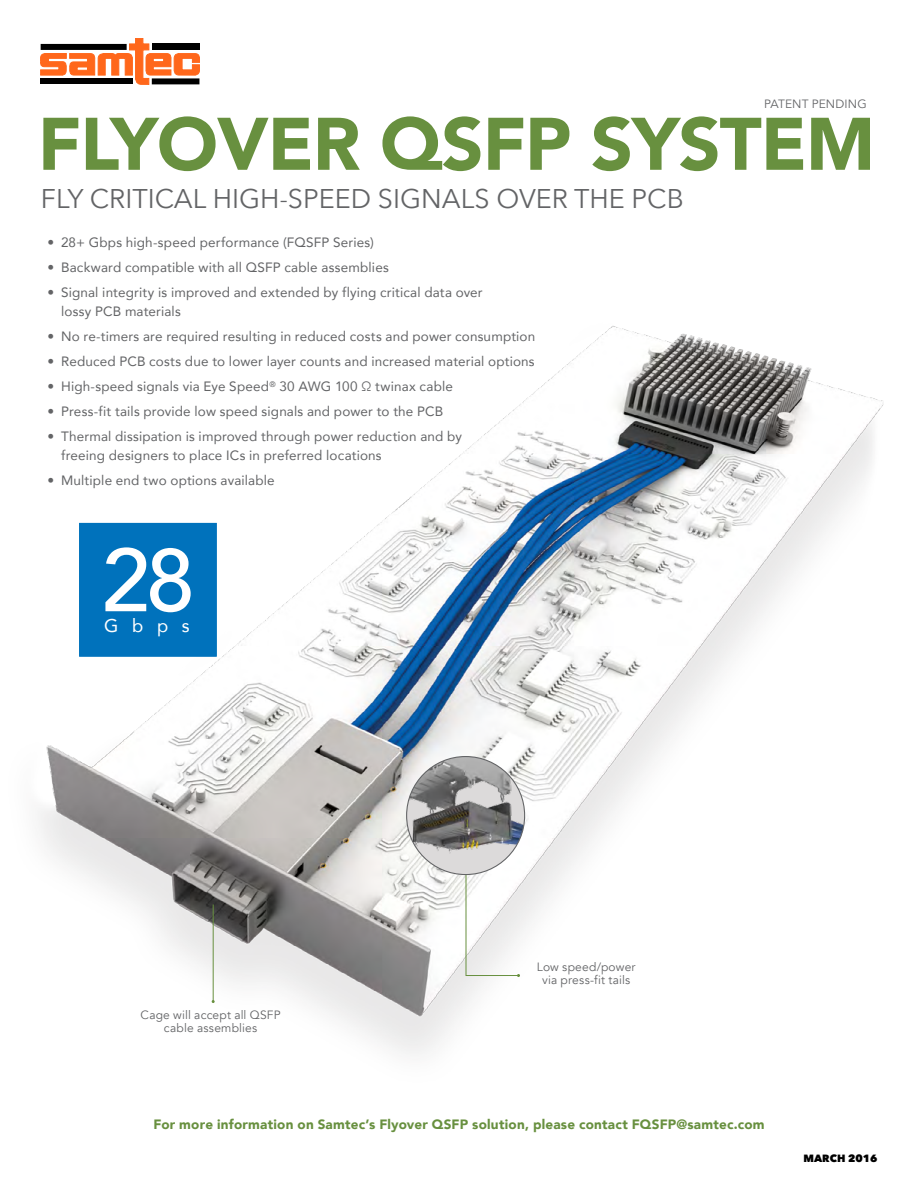
<style>
.page{position:relative;width:918px;height:1188px;background:#fff}
.page>*{position:absolute;margin:0;border:0;box-sizing:border-box;transform-origin:0 0}
.t1{font:500 87.9px "Avenir";color:#fff}
.t2{font:900 73.5px "Avenir";letter-spacing:-.015em;color:#68903f}
.t3{font:27px "Avenir Next";color:#636466}
.t4{font:18.45px "Avenir";color:#fff}
.t5{font:13.5px/19.5px "Avenir";letter-spacing:.01em;color:#636466}
.t6{font:900 13.5px "Avenir";letter-spacing:.015em;color:#68903f}
.t7{font:12px/13.5px "Avenir";letter-spacing:.015em;color:#636466;text-align:center}
.t8{font:800 10.5px "Avenir Next";color:#000}
</style>
<div class="page">
<img style="left:38px;top:326px;width:846px;height:728px">
<svg style="left:40px;top:38px;width:160px;height:47px"></svg>
<hr style="left:213px;top:904px;width:1px;height:98px;background:#68903f">
<div style="left:79px;top:523px;width:138px;height:134px;background:#0072bc"></div>
<img style="left:407px;top:757px;width:118px;height:118px;border-radius:59px">
<svg style="left:465px;top:874px;width:55px;height:103px"></svg>
<p class="t7" style="left:764px;top:98px;width:104px">PATENT PENDING</p>
<h2 class="t2" style="left:38px;top:81px;width:839px">FLYOVER QSFP SYSTEM</h2>
<h3 class="t3" style="left:41px;top:176px;width:645px">FLY CRITICAL HIGH-SPEED SIGNALS OVER THE PCB</h3>
<p class="t5" style="left:48px;top:232px;width:328px">• 28+ Gbps high-speed performance (FQSFP Series)</p>
<p class="t5" style="left:48px;top:257px;width:343px">• Backward compatible with all QSFP cable assemblies</p>
<p class="t5" style="left:61px;top:282px;width:423px;text-indent:-14px">• Signal integrity is improved and extended by flying critical data over lossy PCB materials</p>
<p class="t5" style="left:48px;top:326px;width:489px">• No re-timers are required resulting in reduced costs and power consumption</p>
<p class="t5" style="left:48px;top:351px;width:489px">• Reduced PCB costs due to lower layer counts and increased material options</p>
<p class="t5" style="left:48px;top:376px;width:407px">• High-speed signals via Eye Speed<sup>®</sup> 30 AWG 100 Ω twinax cable</p>
<p class="t5" style="left:48px;top:401px;width:397px">• Press-fit tails provide low speed signals and power to the PCB</p>
<p class="t5" style="left:61px;top:426px;width:402px;text-indent:-14px">• Thermal dissipation is improved through power reduction and by freeing designers to place ICs in preferred locations</p>
<p class="t5" style="left:48px;top:470px;width:229px">• Multiple end two options available</p>
<h1 class="t1" style="left:101px;top:505px;width:95px">2 84</h1>
<h3 class="t4" style="left:104px;top:611px;width:87px">Gbps</h3>
<h1 class="t1" style="left:148px;top:505px;width:50px">1</h1>
<p class="t7" style="left:141px;top:1008px;width:141px">Cage will accept all QSFP cable assemblies</p>
<p class="t7" style="left:537px;top:960px;width:100px">Low speed/power via press-fit tails</p>
<p class="t6" style="left:153px;top:1113px;width:613px">For more information on Samtec’s Flyover QSFP solution, please contact FQSFP@samtec.com</p>
<p class="t8" style="left:804px;top:1152px;width:75px">MARCH 2016</p>
</div>
